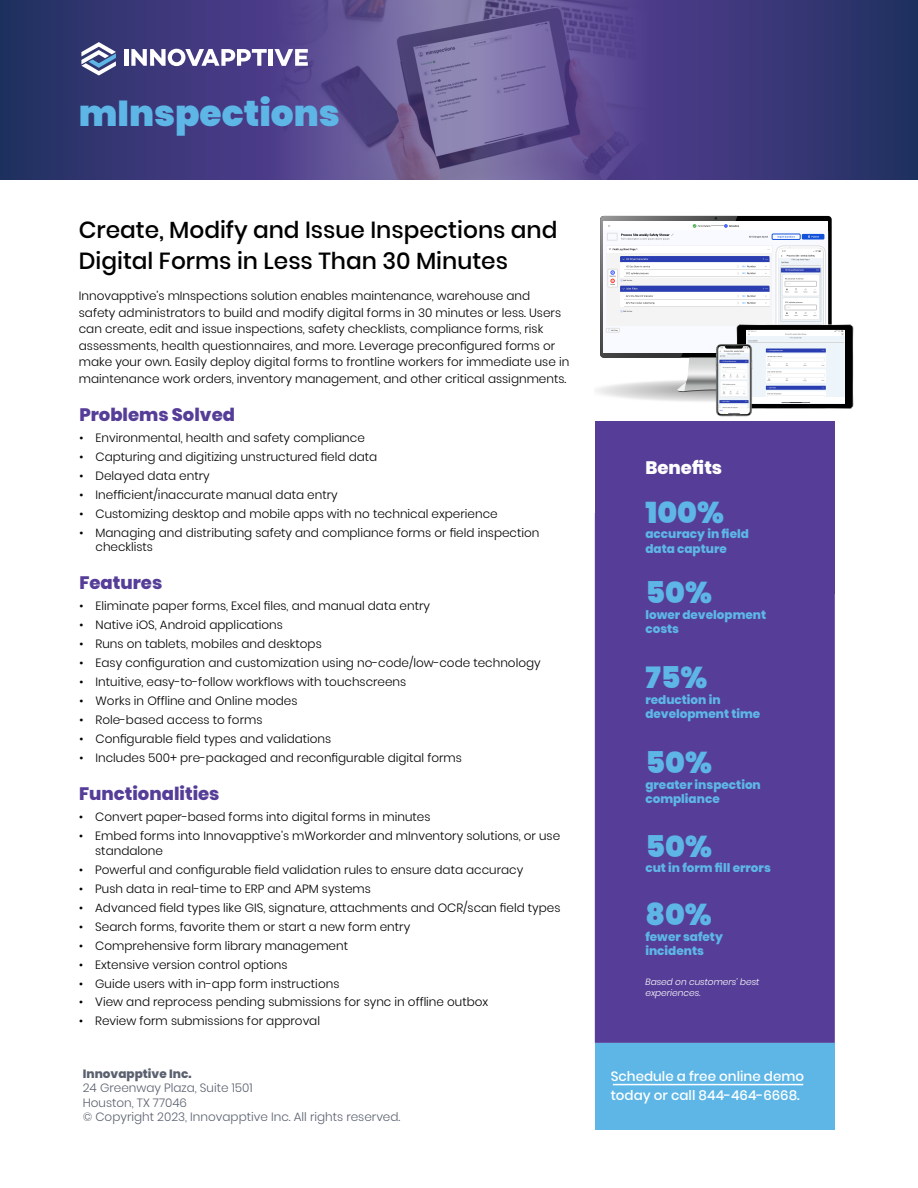
<style>
.page{position:relative;width:918px;height:1188px;background:#fff}
.page>*{position:absolute;margin:0;border:0;box-sizing:border-box;transform-origin:0 0}
.t1{font:900 36px "Poppins";color:#5db6e6}
.Callout_1_24pt{font:900 30px "Poppins";color:#5db6e6}
.SECTION_TITLE_24_PT{font:500 23.25px "Poppins";color:#000}
.HEADING_2_12_PTS_POP{font:800 18px "Poppins";color:#563e98}
.HEADING_2_12_PTS_POP-2{font:800 18px "Poppins";color:#fff}
.BODY_COPY_8_PT{font:500 13.5px/19.5px "Poppins";color:#fff}
.BODY_COPY_8_PT-2{font:300 12px/16.5px "Poppins";color:#000}
.BODY_COPY_8_PT-3{font:800 12px/14.4px "Poppins";color:#5db6e6}
.BODY_COPY_8_PT-4{font:300 12px "Poppins";color:#5b616f}
.BODY_COPY_8_PT-5{font:800 12px "Poppins";color:#5b616f}
.BODY_COPY_8_PT-6{font:italic 300 9px/10.8px "Poppins";color:#fff}
</style>
<div class="page">
<svg style="left:0;top:0;width:453px;height:179px;background:#494381"></svg>
<svg style="left:453px;top:0;width:465px;height:179px;background:#4c4584"></svg>
<svg style="left:81px;top:42px;width:35px;height:34px"></svg>
<hr style="left:124px;top:49px;width:4px;height:17px;background:#fff">
<svg style="left:131px;top:49px;width:136px;height:17px"></svg>
<hr style="left:269px;top:49px;width:4px;height:17px;background:#fff">
<svg style="left:274px;top:49px;width:34px;height:17px"></svg>
<div style="left:595px;top:1043px;width:240px;height:86px;background:#5db6e6"></div>
<div style="left:595px;top:421px;width:240px;height:622px;background:#563e98"></div>
<hr style="left:613px;top:1084px;width:190px;height:1px;background:#fff">
<svg style="left:596px;top:216px;width:257px;height:193px"></svg>
<img style="left:712px;top:341px;width:44px;height:76px">
<p class="t1" style="left:79px;top:93px;width:262px">mInspections</p>
<p class="SECTION_TITLE_24_PT" style="left:79px;top:216px;width:480px">Create, Modify and Issue Inspections and</p>
<p class="SECTION_TITLE_24_PT" style="left:79px;top:248px;width:431px">Digital Forms in Less Than 30 Minutes</p>
<p class="BODY_COPY_8_PT-2" style="left:79px;top:288px;width:492px">Innovapptive’s mInspections solution enables maintenance, warehouse and safety administrators to build and modify digital forms in 30 minutes or less. Users can create, edit and issue inspections, safety checklists, compliance forms, risk assessments, health questionnaires, and more. Leverage preconfigured forms or make your own. Easily deploy digital forms to frontline workers for immediate use in maintenance work orders, inventory management, and other critical assignments.</p>
<p class="HEADING_2_12_PTS_POP" style="left:79px;top:404px;width:157px">Problems Solved</p>
<p class="BODY_COPY_8_PT-2" style="left:79px;top:429px;width:287px">• Environmental, health and safety compliance</p>
<p class="BODY_COPY_8_PT-2" style="left:79px;top:448px;width:299px">• Capturing and digitizing unstructured field data</p>
<p class="BODY_COPY_8_PT-2" style="left:79px;top:467px;width:132px">• Delayed data entry</p>
<p class="BODY_COPY_8_PT-2" style="left:79px;top:486px;width:260px">• Inefficient/inaccurate manual data entry</p>
<p class="BODY_COPY_8_PT-2" style="left:79px;top:505px;width:420px">• Customizing desktop and mobile apps with no technical experience</p>
<p class="BODY_COPY_8_PT-2" style="left:96px;top:525px;width:445px;line-height:14.4px;text-indent:-16px">• Managing and distributing safety and compliance forms or field inspection checklists</p>
<p class="HEADING_2_12_PTS_POP" style="left:79px;top:572px;width:84px">Features</p>
<p class="BODY_COPY_8_PT-2" style="left:79px;top:598px;width:352px">• Eliminate paper forms, Excel files, and manual data entry</p>
<p class="BODY_COPY_8_PT-2" style="left:79px;top:617px;width:205px">• Native iOS, Android applications</p>
<p class="BODY_COPY_8_PT-2" style="left:79px;top:636px;width:244px">• Runs on tablets, mobiles and desktops</p>
<p class="BODY_COPY_8_PT-2" style="left:79px;top:655px;width:463px">• Easy configuration and customization using no-code/low-code technology</p>
<p class="BODY_COPY_8_PT-2" style="left:79px;top:674px;width:328px">• Intuitive, easy-to-follow workflows with touchscreens</p>
<p class="BODY_COPY_8_PT-2" style="left:79px;top:693px;width:220px">• Works in Offline and Online modes</p>
<p class="BODY_COPY_8_PT-2" style="left:79px;top:712px;width:185px">• Role-based access to forms</p>
<p class="BODY_COPY_8_PT-2" style="left:79px;top:731px;width:254px">• Configurable field types and validations</p>
<p class="BODY_COPY_8_PT-2" style="left:79px;top:750px;width:384px">• Includes 500+ pre-packaged and reconfigurable digital forms</p>
<p class="HEADING_2_12_PTS_POP" style="left:79px;top:783px;width:142px">Functionalities</p>
<p class="BODY_COPY_8_PT-2" style="left:79px;top:809px;width:353px">• Convert paper-based forms into digital forms in minutes</p>
<p class="BODY_COPY_8_PT-2" style="left:95px;top:829px;width:466px;line-height:14.4px;text-indent:-16px">• Embed forms into Innovapptive’s mWorkorder and mInventory solutions, or use standalone</p>
<p class="BODY_COPY_8_PT-2" style="left:79px;top:861px;width:446px">• Powerful and configurable field validation rules to ensure data accuracy</p>
<p class="BODY_COPY_8_PT-2" style="left:79px;top:880px;width:293px">• Push data in real-time to ERP and APM systems</p>
<p class="BODY_COPY_8_PT-2" style="left:79px;top:899px;width:483px">• Advanced field types like GIS, signature, attachments and OCR/scan field types</p>
<p class="BODY_COPY_8_PT-2" style="left:79px;top:918px;width:333px">• Search forms, favorite them or start a new form entry</p>
<p class="BODY_COPY_8_PT-2" style="left:79px;top:937px;width:271px">• Comprehensive form library management</p>
<p class="BODY_COPY_8_PT-2" style="left:79px;top:956px;width:210px">• Extensive version control options</p>
<p class="BODY_COPY_8_PT-2" style="left:79px;top:975px;width:262px">• Guide users with in-app form instructions</p>
<p class="BODY_COPY_8_PT-2" style="left:79px;top:994px;width:411px">• View and reprocess pending submissions for sync in offline outbox</p>
<p class="BODY_COPY_8_PT-2" style="left:79px;top:1013px;width:243px">• Review form submissions for approval</p>
<p class="BODY_COPY_8_PT-5" style="left:83px;top:1067px;width:110px">Innovapptive Inc.</p>
<p class="BODY_COPY_8_PT-4" style="left:83px;top:1081px;width:172px">24 Greenway Plaza, Suite 1501</p>
<p class="BODY_COPY_8_PT-4" style="left:83px;top:1096px;width:106px">Houston, TX 77046</p>
<p class="BODY_COPY_8_PT-4" style="left:83px;top:1110px;width:319px">© Copyright 2023, Innovapptive Inc. All rights reserved.</p>
<p class="HEADING_2_12_PTS_POP-2" style="left:645px;top:457px;width:78px">Benefits</p>
<p class="Callout_1_24pt" style="left:645px;top:495px;width:80px">100%</p>
<p class="BODY_COPY_8_PT-3" style="left:645px;top:527px;width:105px">accuracy in field data capture</p>
<p class="Callout_1_24pt" style="left:645px;top:575px;width:68px">50%</p>
<p class="BODY_COPY_8_PT-3" style="left:645px;top:607px;width:122px">lower development costs</p>
<p class="Callout_1_24pt" style="left:645px;top:660px;width:64px">75%</p>
<p class="BODY_COPY_8_PT-3" style="left:645px;top:692px;width:117px">reduction in development time</p>
<p class="Callout_1_24pt" style="left:645px;top:745px;width:68px">50%</p>
<p class="BODY_COPY_8_PT-3" style="left:645px;top:777px;width:117px">greater inspection compliance</p>
<p class="Callout_1_24pt" style="left:645px;top:829px;width:68px">50%</p>
<p class="BODY_COPY_8_PT-3" style="left:645px;top:861px;width:127px">cut in form fill errors</p>
<p class="Callout_1_24pt" style="left:645px;top:898px;width:68px">80%</p>
<p class="BODY_COPY_8_PT-3" style="left:645px;top:930px;width:79px">fewer safety incidents</p>
<p class="BODY_COPY_8_PT-6" style="left:645px;top:977px;width:116px">Based on customers’ best experiences.</p>
<p class="BODY_COPY_8_PT" style="left:611px;top:1066px;width:195px">Schedule a free online demo today or call 844-464-6668.</p>
</div>
